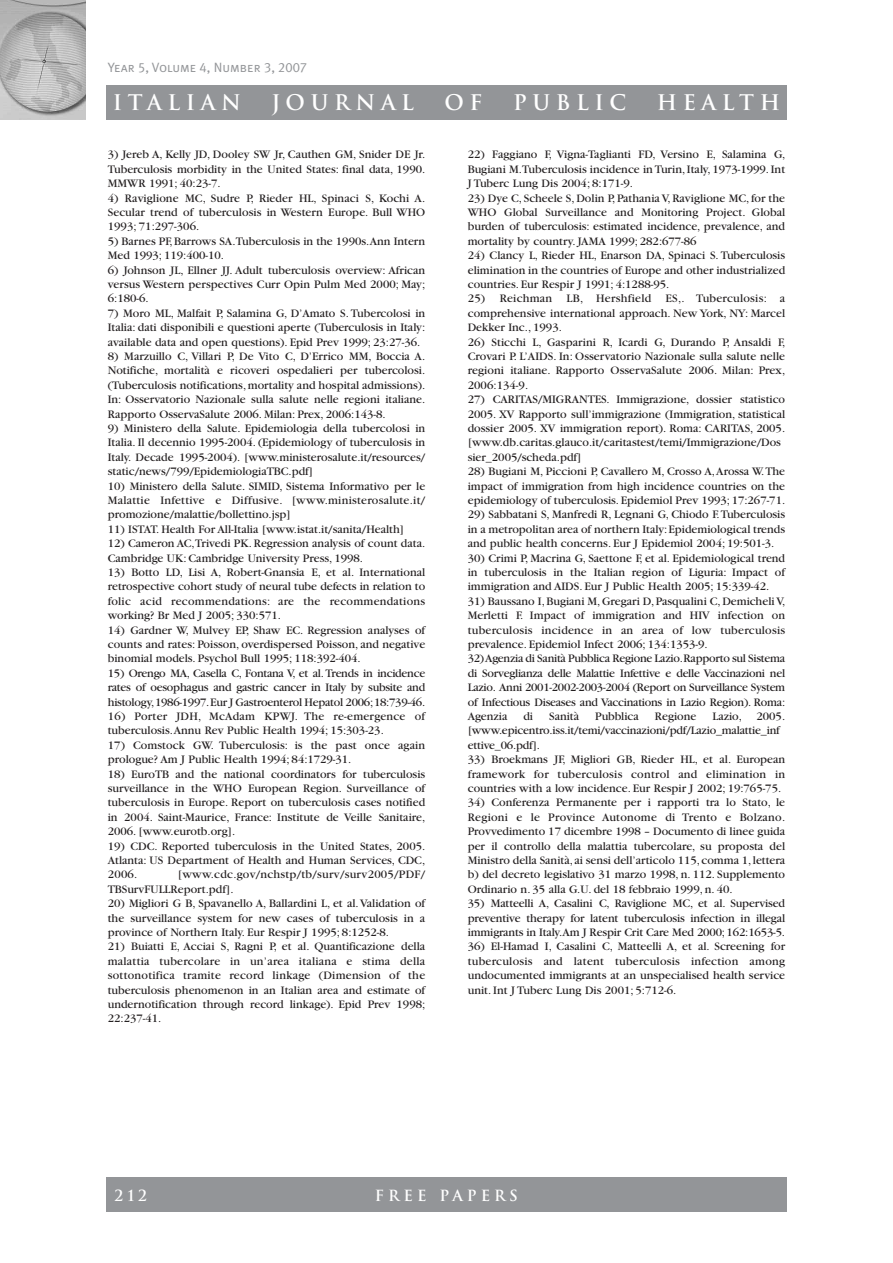
<style>
.page{position:relative;width:893px;height:1263px;background:#fff}
.page>*{position:absolute;margin:0;border:0;box-sizing:border-box;transform-origin:0 0}
.t1{font:700 21px "Trajan";letter-spacing:.265em;color:#fff}
.t2{font:700 15px "Trajan";letter-spacing:.265em;color:#fff}
.t3{font:13.5px "Meta Plus Normal Caps";color:#939598}
.t4{font:12px/14.4px "Garamond";color:#231f20;text-align:justify}
.t5{font:12px/14.4px "Garamond";letter-spacing:-.02em;color:#231f20}
.t6{font:12px/14.4px "Garamond";letter-spacing:.02em;color:#231f20}
</style>
<div class="page">
<div style="left:106px;top:85px;width:681px;height:34px;background:#939598"></div>
<div style="left:106px;top:1178px;width:681px;height:34px;background:#939598"></div>
<img style="left:0;top:0;width:85px;height:119px">
<p class="t3" style="left:108px;top:59px;width:201px">Year 5, Volume 4, Number 3, 2007</p>
<h1 class="t1" style="left:113px;top:90px;width:130px">ITALIAN</h1>
<h1 class="t1" style="left:272px;top:90px;width:144px">JOURNAL</h1>
<h1 class="t1" style="left:445px;top:90px;width:39px">O F</h1>
<h1 class="t1" style="left:513px;top:90px;width:115px">PUBLIC</h1>
<h1 class="t1" style="left:657px;top:90px;width:125px">HEALTH</h1>
<p class="t4" style="left:108px;top:148px;width:319px">3) Jereb A, Kelly JD, Dooley SW Jr, Cauthen GM, Snider DE Jr.<br>Tuberculosis morbidity in the United States: final data, 1990.<br>MMWR 1991; 40:23-7.</p>
<p class="t4" style="left:108px;top:192px;width:319px">4) Raviglione MC, Sudre P, Rieder HL, Spinaci S, Kochi A.<br>Secular trend of tuberculosis in Western Europe. Bull WHO 1993; 71:297-306.</p>
<p class="t4" style="left:108px;top:235px;width:319px">5) Barnes PF,Barrows SA.Tuberculosis in the 1990s.Ann Intern<br>Med 1993; 119:400-10.</p>
<p class="t4" style="left:108px;top:264px;width:319px">6) Johnson JL, Ellner JJ. Adult tuberculosis overview: African versus Western perspectives Curr Opin Pulm Med 2000; May; 6:180-6.</p>
<p class="t4" style="left:108px;top:307px;width:319px">7) Moro ML, Malfait P, Salamina G, D’Amato S. Tubercolosi in Italia: dati disponibili e questioni aperte (Tuberculosis in Italy: available data and open questions). Epid Prev 1999; 23:27-36.</p>
<p class="t4" style="left:108px;top:350px;width:319px">8) Marzuillo C, Villari P, De Vito C, D’Errico MM, Boccia A.<br>Notifiche, mortalità e ricoveri ospedalieri per tubercolosi. (Tuberculosis notifications,mortality and hospital admissions).<br>In: Osservatorio Nazionale sulla salute nelle regioni italiane.<br>Rapporto OsservaSalute 2006. Milan: Prex, 2006:143-8.</p>
<p class="t4" style="left:108px;top:422px;width:319px">9) Ministero della Salute. Epidemiologia della tubercolosi in Italia. Il decennio 1995-2004. (Epidemiology of tuberculosis in Italy. Decade 1995-2004). [www.ministerosalute.it/resources/ static/news/799/EpidemiologiaTBC.pdf]</p>
<p class="t4" style="left:108px;top:480px;width:319px">10) Ministero della Salute. SIMID, Sistema Informativo per le Malattie Infettive e Diffusive. [www.ministerosalute.it/ promozione/malattie/bollettino.jsp]</p>
<p class="t4" style="left:108px;top:523px;width:298px">11) ISTAT. Health For All-Italia [www.istat.it/sanita/Health]</p>
<p class="t4" style="left:108px;top:537px;width:319px">12) Cameron AC,Trivedi PK. Regression analysis of count data.<br>Cambridge UK: Cambridge University Press, 1998.</p>
<p class="t4" style="left:108px;top:566px;width:319px">13) Botto LD, Lisi A, Robert-Gnansia E, et al. International retrospective cohort study of neural tube defects in relation to folic acid recommendations: are the recommendations working? Br Med J 2005; 330:571.</p>
<p class="t4" style="left:108px;top:624px;width:319px">14) Gardner W, Mulvey EP, Shaw EC. Regression analyses of counts and rates: Poisson, overdispersed Poisson, and negative binomial models. Psychol Bull 1995; 118:392-404.</p>
<p class="t4" style="left:108px;top:667px;width:319px">15) Orengo MA, Casella C, Fontana V, et al.Trends in incidence rates of oesophagus and gastric cancer in Italy by subsite and histology,1986-1997.Eur J Gastroenterol Hepatol 2006;18:739-46.</p>
<p class="t4" style="left:108px;top:710px;width:319px">16) Porter JDH, McAdam KPWJ. The re-emergence of tuberculosis.Annu Rev Public Health 1994; 15:303-23.</p>
<p class="t4" style="left:108px;top:739px;width:319px">17) Comstock GW. Tuberculosis: is the past once again prologue? Am J Public Health 1994; 84:1729-31.</p>
<p class="t4" style="left:108px;top:768px;width:319px">18) EuroTB and the national coordinators for tuberculosis surveillance in the WHO European Region. Surveillance of tuberculosis in Europe. Report on tuberculosis cases notified in 2004. Saint-Maurice, France: Institute de Veille Sanitaire, 2006. [www.eurotb.org].</p>
<p class="t4" style="left:108px;top:840px;width:319px">19) CDC. Reported tuberculosis in the United States, 2005.<br>Atlanta: US Department of Health and Human Services, CDC, 2006.</p>
<p class="t6" style="left:108px;top:868px;width:319px;text-indent:70px">[www.cdc.gov/nchstp/tb/surv/surv2005/PDF/<br>TBSurvFULLReport.pdf].</p>
<p class="t4" style="left:108px;top:897px;width:319px">20) Migliori G B, Spavanello A, Ballardini L, et al.Validation of the surveillance system for new cases of tuberculosis in a province of Northern Italy. Eur Respir J 1995; 8:1252-8.</p>
<p class="t4" style="left:108px;top:940px;width:319px">21) Buiatti E, Acciai S, Ragni P, et al. Quantificazione della malattia tubercolare in un’area italiana e stima della sottonotifica tramite record linkage (Dimension of the tuberculosis phenomenon in an Italian area and estimate of undernotification through record linkage). Epid Prev 1998; 22:237-41.</p>
<p class="t4" style="left:468px;top:148px;width:319px">22) Faggiano F, Vigna-Taglianti FD, Versino E, Salamina G, Bugiani M.Tuberculosis incidence inTurin,Italy, 1973-1999.Int J Tuberc Lung Dis 2004; 8:171-9.</p>
<p class="t4" style="left:468px;top:192px;width:319px">23) Dye C, Scheele S, Dolin P, Pathania V,Raviglione MC,for the WHO Global Surveillance and Monitoring Project. Global burden of tuberculosis: estimated incidence, prevalence, and mortality by country. JAMA 1999; 282:677-86</p>
<p class="t4" style="left:468px;top:249px;width:319px">24) Clancy L, Rieder HL, Enarson DA, Spinaci S. Tuberculosis elimination in the countries of Europe and other industrialized countries. Eur Respir J 1991; 4:1288-95.</p>
<p class="t4" style="left:468px;top:292px;width:319px">25) Reichman LB, Hershfield ES,. Tuberculosis: a comprehensive international approach. New York, NY: Marcel Dekker Inc., 1993.</p>
<p class="t4" style="left:468px;top:336px;width:319px">26) Sticchi L, Gasparini R, Icardi G, Durando P, Ansaldi F, Crovari P. L’AIDS. In: Osservatorio Nazionale sulla salute nelle regioni italiane. Rapporto OsservaSalute 2006. Milan: Prex, 2006:134-9.</p>
<p class="t4" style="left:468px;top:393px;width:319px;text-align:left">27) CARITAS/MIGRANTES. Immigrazione, dossier statistico 2005. XV Rapporto sull’immigrazione (Immigration, statistical dossier 2005. XV immigration report). Roma: CARITAS, 2005. [www.db.caritas.glauco.it/caritastest/temi/Immigrazione/Dos sier_2005/scheda.pdf]</p>
<p class="t4" style="left:468px;top:465px;width:319px">28) Bugiani M, Piccioni P, Cavallero M, Crosso A,Arossa W.The impact of immigration from high incidence countries on the epidemiology of tuberculosis. Epidemiol Prev 1993; 17:267-71.</p>
<p class="t4" style="left:468px;top:508px;width:319px">29) Sabbatani S, Manfredi R, Legnani G, Chiodo F.Tuberculosis in a metropolitan area of northern Italy:Epidemiological trends and public health concerns. Eur J Epidemiol 2004; 19:501-3.</p>
<p class="t4" style="left:468px;top:552px;width:319px">30) Crimi P, Macrina G, Saettone F, et al. Epidemiological trend in tuberculosis in the Italian region of Liguria: Impact of immigration and AIDS. Eur J Public Health 2005; 15:339-42.</p>
<p class="t5" style="left:468px;top:595px;width:319px">31) Baussano I,Bugiani M,Gregari D,Pasqualini C,DemicheliV, Merletti F. Impact of immigration and HIV infection on tuberculosis incidence in an area of low tuberculosis prevalence. Epidemiol Infect 2006; 134:1353-9.<br>32)Agenzia di Sanità Pubblica Regione Lazio.Rapporto sul Sistema di Sorveglianza delle Malattie Infettive e delle Vaccinazioni nel Lazio. Anni 2001-2002-2003-2004 (Report on Surveillance System of Infectious Diseases and Vaccinations in Lazio Region). Roma:<br>Agenzia</p>
<p class="t4" style="left:523px;top:710px;width:11px">di</p>
<p class="t4" style="left:549px;top:710px;width:32px">Sanità</p>
<p class="t4" style="left:595px;top:710px;width:45px">Pubblica</p>
<p class="t4" style="left:655px;top:710px;width:43px">Regione</p>
<p class="t4" style="left:468px;top:710px;width:319px;text-align:left;text-indent:245px">Lazio, 2005. [www.epicentro.iss.it/temi/vaccinazioni/pdf/Lazio_malattie_inf ettive_06.pdf].</p>
<p class="t4" style="left:468px;top:753px;width:319px">33) Broekmans JF, Migliori GB, Rieder HL, et al. European framework for tuberculosis control and elimination in countries with a low incidence. Eur Respir J 2002; 19:765-75.</p>
<p class="t4" style="left:468px;top:796px;width:319px">34) Conferenza Permanente per i rapporti tra lo Stato, le Regioni e le Province Autonome di Trento e Bolzano.<br>Provvedimento 17 dicembre 1998 – Documento di linee guida per il controllo della malattia tubercolare, su proposta del Ministro della Sanità, ai sensi dell’articolo 115,comma 1,lettera b) del decreto legislativo 31 marzo 1998, n. 112. Supplemento Ordinario n. 35 alla G.U. del 18 febbraio 1999, n. 40.</p>
<p class="t4" style="left:468px;top:897px;width:319px">35) Matteelli A, Casalini C, Raviglione MC, et al. Supervised preventive therapy for latent tuberculosis infection in illegal immigrants in Italy.Am J Respir Crit Care Med 2000;162:1653-5.</p>
<p class="t4" style="left:468px;top:940px;width:319px">36) El-Hamad I, Casalini C, Matteelli A, et al. Screening for tuberculosis and latent tuberculosis infection among undocumented immigrants at an unspecialised health service unit. Int J Tuberc Lung Dis 2001; 5:712-6.</p>
<p class="t2" style="left:115px;top:1186px;width:34px">212</p>
<p class="t2" style="left:375px;top:1186px;width:145px">FREE PAPERS</p>
</div>
